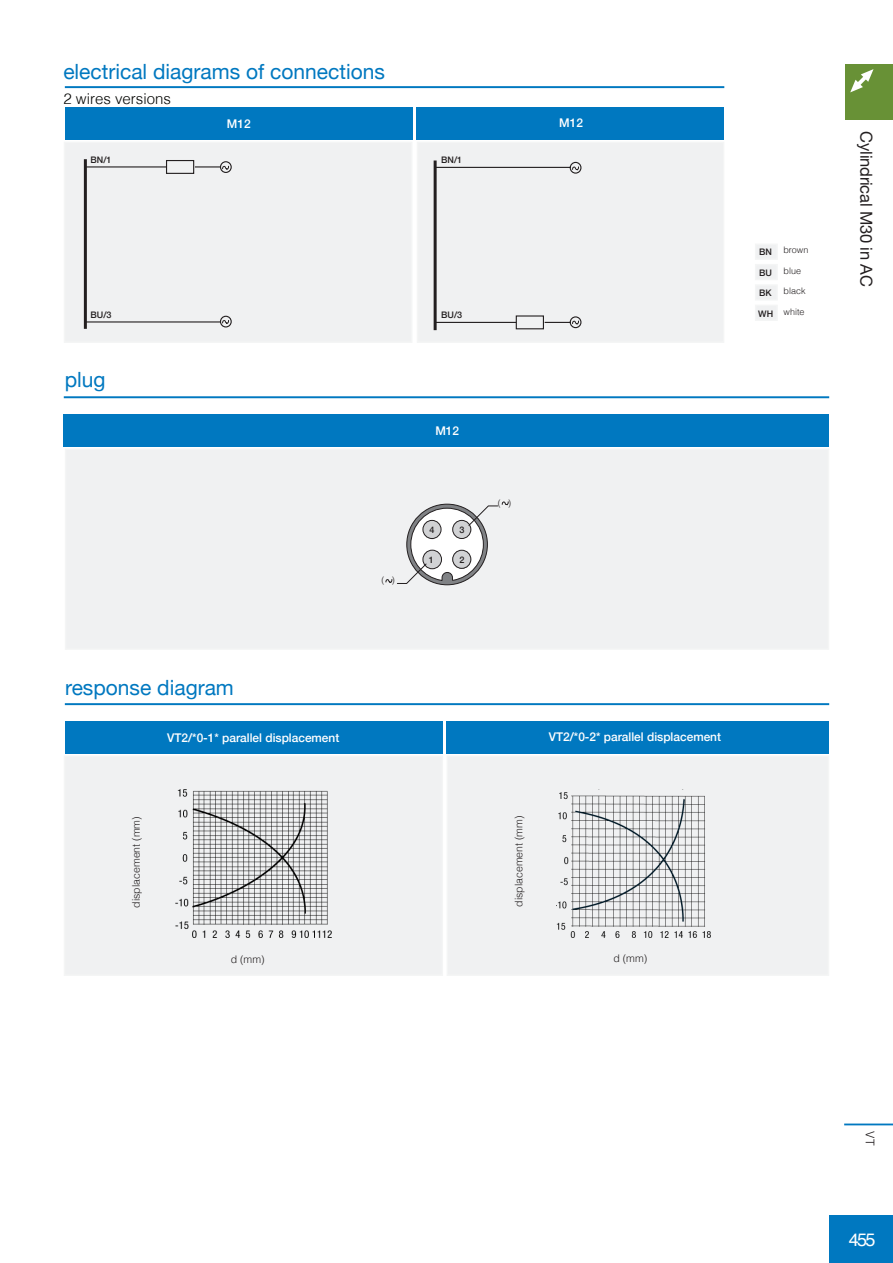
<style>
.page{position:relative;width:893px;height:1263px;background:#fff}
.page>*{position:absolute;margin:0;border:0;box-sizing:border-box;transform-origin:0 0}
.t1{font:21px "Helvetica Neue";color:#0078c0}
.t2{font:18px "Helvetica";color:#fff}
.t3{font:16.5px "Helvetica Neue";letter-spacing:-.01em;color:#231f20}
.t4{font:300 15px "Helvetica";color:#040503}
.t5{font:500 12px "Helvetica Neue";color:#fff}
.t6{font:300 12px "Helvetica";color:#231f20}
.t7{font:700 11.55px "Helvetica";color:#231f20}
.t8{font:300 10.5px "Helvetica";color:#231f20}
.t9{font:500 9px "Helvetica Neue";color:#231f20}
.t10{font:300 9px "Helvetica";color:#231f20}
</style>
<div class="page">
<div style="left:416px;top:107px;width:308px;height:32px;background:#0078c0"></div>
<div style="left:417px;top:142px;width:307px;height:201px;background:#f0f1f2"></div>
<div style="left:65px;top:107px;width:347px;height:32px;background:#0078c0"></div>
<div style="left:64px;top:142px;width:348px;height:201px;background:#f0f1f2"></div>
<hr style="left:65px;top:86px;width:659px;height:2px;background:#0078c0">
<div style="left:755px;top:305px;width:23px;height:16px;background:#f0f1f2"></div>
<div style="left:755px;top:284px;width:23px;height:17px;background:#f0f1f2"></div>
<div style="left:755px;top:264px;width:23px;height:16px;background:#f0f1f2"></div>
<div style="left:755px;top:244px;width:23px;height:16px;background:#f0f1f2"></div>
<div style="left:446px;top:721px;width:383px;height:32px;background:#0078c0"></div>
<div style="left:447px;top:755px;width:382px;height:221px;background:#f0f1f2"></div>
<div style="left:65px;top:721px;width:378px;height:32px;background:#0078c0"></div>
<div style="left:64px;top:755px;width:379px;height:221px;background:#f0f1f2"></div>
<hr style="left:65px;top:703px;width:764px;height:2px;background:#0078c0">
<div style="left:64px;top:414px;width:765px;height:32px;background:#0078c0"></div>
<div style="left:65px;top:449px;width:764px;height:201px;background:#f0f1f2"></div>
<hr style="left:64px;top:396px;width:765px;height:2px;background:#0078c0">
<svg style="left:386px;top:501px;width:123px;height:84px"></svg>
<div style="left:166px;top:160px;width:28px;height:14px;border:1px solid #231f20"></div>
<hr style="left:84px;top:159px;width:3px;height:170px;background:#231f20">
<hr style="left:434px;top:160px;width:3px;height:170px;background:#231f20">
<svg style="left:86px;top:161px;width:146px;height:167px"></svg>
<svg style="left:436px;top:161px;width:146px;height:168px"></svg>
<img style="left:175px;top:789px;width:156px;height:149px">
<img style="left:557px;top:789px;width:154px;height:149px">
<div style="left:829px;top:1214px;width:64px;height:49px;background:#0078c0"></div>
<hr style="left:844px;top:1123px;width:49px;height:2px;background:#0078c0">
<div style="left:845px;top:64px;width:48px;height:55px;background:#689136"></div>
<svg style="left:850px;top:69px;width:23px;height:23px"></svg>
<p class="t1" style="left:63px;top:56px;width:323px">electrical diagrams of connections</p>
<p class="t4" style="left:63px;top:86px;width:109px">2 wires versions</p>
<p class="t9" style="left:90px;top:152px;width:23px">BN/1</p>
<p class="t9" style="left:90px;top:308px;width:23px">BU/3</p>
<p class="t1" style="left:65px;top:365px;width:42px">plug</p>
<p class="t5" style="left:227px;top:114px;width:25px">M12</p>
<p class="t5" style="left:559px;top:113px;width:25px">M12</p>
<p class="t9" style="left:441px;top:152px;width:23px">BN/1</p>
<p class="t9" style="left:441px;top:308px;width:23px">BU/3</p>
<p class="t10" style="left:381px;top:572px;width:15px">( )</p>
<p class="t5" style="left:435px;top:421px;width:25px">M12</p>
<p class="t7" style="left:429px;top:520px;width:8px">4</p>
<p class="t7" style="left:460px;top:520px;width:8px">3</p>
<p class="t7" style="left:430px;top:550px;width:8px">1</p>
<p class="t7" style="left:460px;top:549px;width:8px">2</p>
<p class="t9" style="left:430px;top:522px;width:7px">4</p>
<p class="t9" style="left:459px;top:522px;width:7px">3</p>
<p class="t9" style="left:429px;top:552px;width:7px">1</p>
<p class="t10" style="left:498px;top:495px;width:15px">( )</p>
<p class="t9" style="left:759px;top:245px;width:14px">BN</p>
<p class="t10" style="left:783px;top:242px;width:27px">brown</p>
<p class="t9" style="left:759px;top:265px;width:14px">BU</p>
<p class="t10" style="left:783px;top:263px;width:19px">blue</p>
<p class="t9" style="left:759px;top:286px;width:14px">BK</p>
<p class="t10" style="left:783px;top:283px;width:24px">black</p>
<p class="t9" style="left:758px;top:306px;width:16px">WH</p>
<p class="t10" style="left:783px;top:304px;width:23px">white</p>
<p class="t1" style="left:65px;top:672px;width:170px">response diagram</p>
<p class="t5" style="left:167px;top:728px;width:174px">VT2/*0-1* parallel displacement</p>
<p class="t5" style="left:549px;top:727px;width:174px">VT2/*0-2* parallel displacement</p>
<p class="t8" style="left:127px;top:907px;width:93px;rotate:-90deg">displacement (mm)</p>
<p class="t8" style="left:231px;top:950px;width:35px">d (mm)</p>
<p class="t8" style="left:510px;top:906px;width:93px;rotate:-90deg">displacement (mm)</p>
<p class="t8" style="left:613px;top:949px;width:35px">d (mm)</p>
<p class="t3" style="left:878px;top:131px;width:157px;rotate:90deg">Cylindrical M30 in AC</p>
<p class="t6" style="left:880px;top:1131px;width:16px;rotate:90deg">VT</p>
<h2 class="t2" style="left:849px;top:1225px;width:28px">455</h2>
</div>
